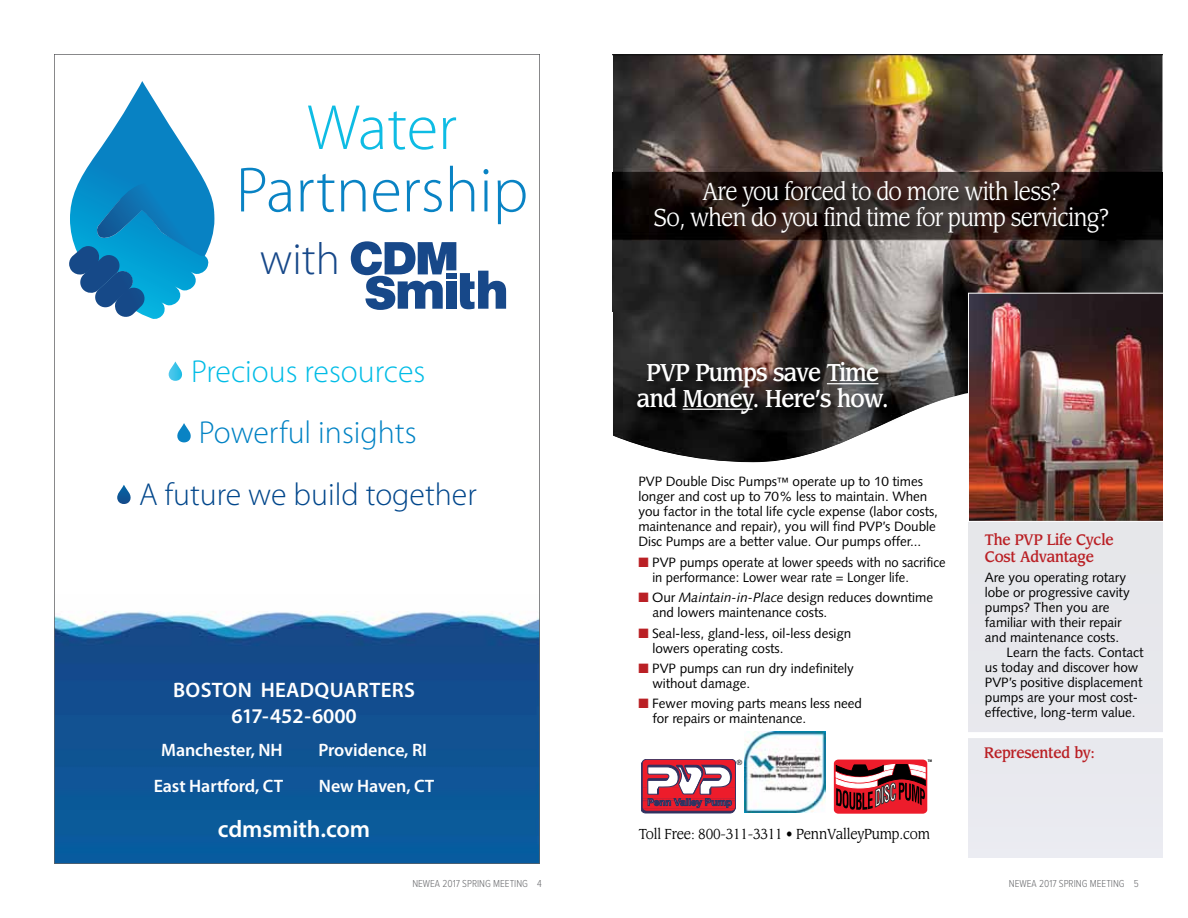
<style>
.page{position:relative;width:1188px;height:918px;background:#fff}
.page>*{position:absolute;margin:0;border:0;box-sizing:border-box;transform-origin:0 0}
.t1{font:300 64.35px "Myriad Pro";color:#0983c4}
.t2{font:300 64.35px "Myriad Pro";letter-spacing:-.005em;color:#0ebce4}
.t3{font:300 45px "Myriad Pro";color:#174889}
.t4{font:300 31.8px "Myriad Pro";color:#00468b}
.t5{font:300 31.8px "Myriad Pro";color:#00bce6}
.t6{font:300 31.8px "Myriad Pro";color:#0082c4}
.t7{font:24px/26.2px "Leawood";letter-spacing:-.035em;color:#fff;text-align:center;scale:.89 1}
.t8{font:500 24px/25.5px "Leawood";letter-spacing:-.035em;color:#fff;text-align:center;scale:.89 1}
.t9{font:600 24px "Myriad Pro";letter-spacing:-.005em;color:#fff}
.t10{font:600 21px/25.2px "Myriad Pro";letter-spacing:.015em;color:#fff;text-align:center}
.t11{font:600 18px "Myriad Pro";letter-spacing:-.005em;color:#fff}
.t12{font:500 15px/16.5px "Leawood";letter-spacing:-.015em;color:#ba2025;scale:.9 1}
.t13{font:14.25px "Leawood";letter-spacing:-.015em;color:#000;scale:.9 1}
.t14{font:13.5px/15px "Syntax";letter-spacing:-.005em;color:#000}
.t15{font:300 10.5px "Proxima Nova Cond";color:#6d6e71}
.t16{font:7.5px "Syntax";color:#000}
.t17{font:700 condensed 3.3px "Helvetica";color:#000}
.s1{font-size:12px}
.s2{color:#ba2025}
.s3{font-style:italic}
</style>
<div class="page">
<img style="left:613px;top:54px;width:549px;height:804px">
<img style="left:57px;top:611px;width:480px;height:250px">
<svg style="left:69px;top:81px;width:145px;height:238px"></svg>
<svg style="left:351px;top:241px;width:155px;height:69px"></svg>
<div style="left:446px;top:273px;width:10px;height:6px;background:#174889"></div>
<svg style="left:117px;top:485px;width:14px;height:19px"></svg>
<svg style="left:177px;top:423px;width:14px;height:19px"></svg>
<svg style="left:169px;top:362px;width:14px;height:19px"></svg>
<h1 class="t2" style="left:307px;top:89px;width:151px">Water</h1>
<h1 class="t1" style="left:236px;top:151px;width:294px">Partnership</h1>
<h2 class="t3" style="left:260px;top:232px;width:82px">with</h2>
<h3 class="t5" style="left:191px;top:352px;width:236px">Precious resources</h3>
<h3 class="t6" style="left:199px;top:414px;width:219px">Powerful insights</h3>
<h3 class="t4" style="left:139px;top:475px;width:339px">A future we build together</h3>
<h3 class="t10" style="left:173px;top:677px;width:243px">BOSTON HEADQUARTERS<br>617-452-6000</h3>
<h3 class="t11" style="left:161px;top:738px;width:123px">Manchester, NH</h3>
<h3 class="t11" style="left:318px;top:738px;width:110px">Providence, RI</h3>
<h3 class="t11" style="left:154px;top:774px;width:131px">East Hartford, CT</h3>
<h3 class="t11" style="left:319px;top:774px;width:117px">New Haven, CT</h3>
<h3 class="t9" style="left:218px;top:813px;width:154px">cdmsmith.com</h3>
<h3 class="t7" style="left:654px;top:178px;width:514px">Are you forced to do more with less?<br>So, when do you find time for pump servicing?</h3>
<h3 class="t8" style="left:637px;top:360px;width:285px">PVP Pumps save Time and Money. Here’s how.</h3>
<p class="t14" style="left:638px;top:474px;width:301px">PVP Double Disc Pumps<span class="s1">™</span> operate up to 10 times longer and cost up to 70% less to maintain. When you factor in the total life cycle expense (labor costs, maintenance and repair), you will find PVP’s Double Disc Pumps are a better value. Our pumps offer...</p>
<p class="t14" style="left:652px;top:555px;width:295px;text-indent:-14px"><span class="s2">■</span> PVP pumps operate at lower speeds with no sacrifice in performance: Lower wear rate = Longer life.</p>
<p class="t14" style="left:652px;top:590px;width:282px;text-indent:-14px"><span class="s2">■</span> Our <span class="s3">Maintain-in-Place</span> design reduces downtime and lowers maintenance costs.</p>
<p class="t14" style="left:652px;top:626px;width:200px;text-indent:-14px"><span class="s2">■</span> Seal-less, gland-less, oil-less design lowers operating costs.</p>
<p class="t14" style="left:652px;top:661px;width:203px;text-indent:-14px"><span class="s2">■</span> PVP pumps can run dry indefinitely without damage.</p>
<p class="t14" style="left:652px;top:696px;width:211px;text-indent:-14px"><span class="s2">■</span> Fewer moving parts means less need for repairs or maintenance.</p>
<p class="t16" style="left:736px;top:758px;width:7px">®</p>
<p class="t17" style="left:928px;top:759px;width:6px">TM</p>
<p class="t13" style="left:639px;top:825px;width:325px">Toll Free: 800-311-3311 • PennValleyPump.com</p>
<p class="t12" style="left:985px;top:532px;width:145px">The PVP Life Cycle<br>Cost Advantage</p>
<p class="t14" style="left:985px;top:570px;width:143px">Are you operating rotary</p>
<p class="t14" style="left:985px;top:585px;width:146px">lobe or progressive cavity</p>
<p class="t14" style="left:985px;top:600px;width:126px">pumps? Then you are</p>
<p class="t14" style="left:985px;top:615px;width:138px">familiar with their repair</p>
<p class="t14" style="left:985px;top:630px;width:136px">and maintenance costs.</p>
<p class="t14" style="left:1007px;top:645px;width:139px">Learn the facts. Contact</p>
<p class="t14" style="left:985px;top:660px;width:155px">us today and discover how</p>
<p class="t14" style="left:985px;top:675px;width:159px">PVP’s positive displacement</p>
<p class="t14" style="left:985px;top:690px;width:155px">pumps are your most cost-</p>
<p class="t14" style="left:985px;top:705px;width:152px">effective, long-term value.</p>
<p class="t12" style="left:984px;top:745px;width:125px">Represented by:</p>
<p class="t15" style="left:412px;top:879px;width:131px">NEWEA 2017 SPRING MEETING 4</p>
<p class="t15" style="left:1009px;top:879px;width:131px">NEWEA 2017 SPRING MEETING 5</p>
</div>
